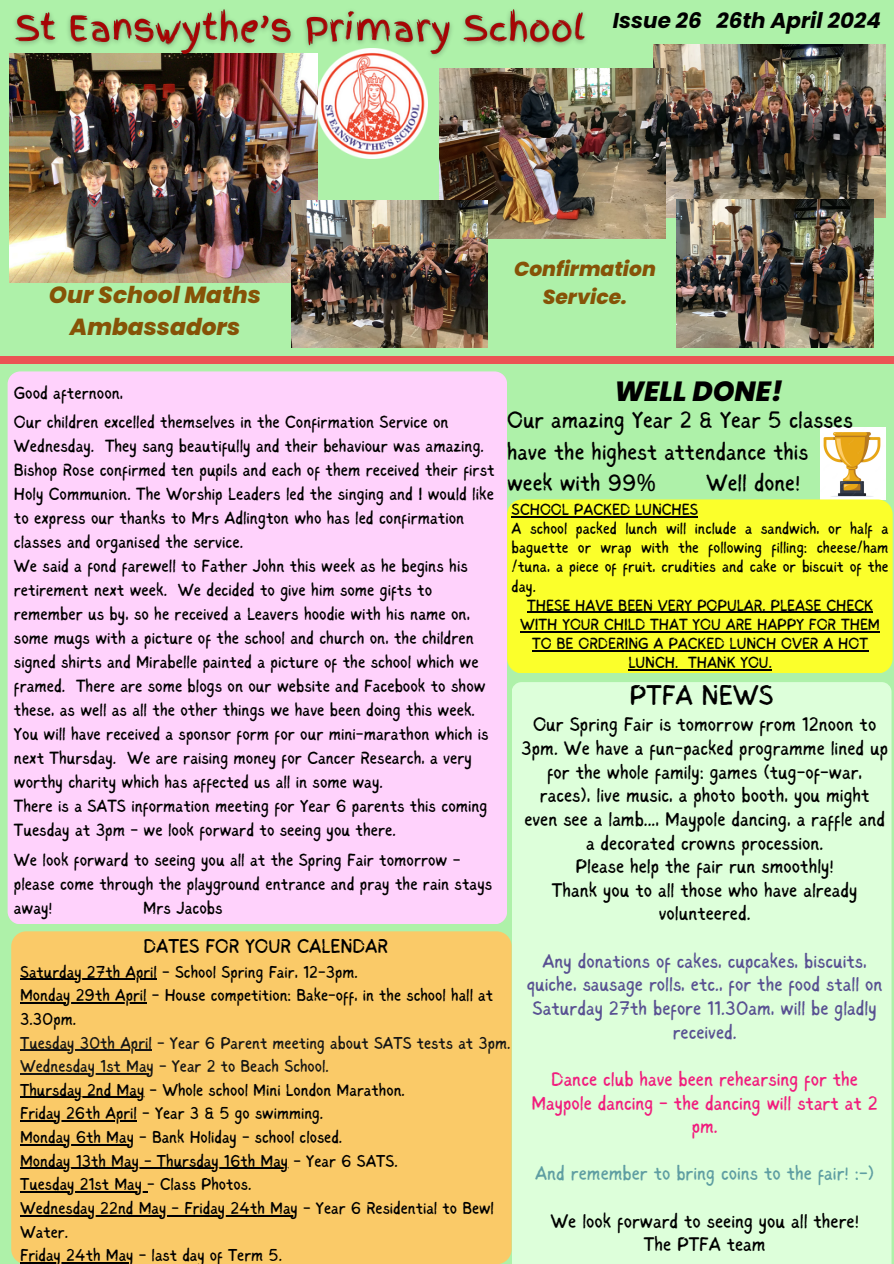
<style>
.page{position:relative;width:894px;height:1264px;background:#fff}
.page>*{position:absolute;margin:0;border:0;box-sizing:border-box;transform-origin:0 0}
.t1{font:28.5px "Sigher";color:#000}
.t2{font:italic 800 27.75px "Poppins";color:#000}
.t3{font:23.7px/31.5px "Sigher";color:#000}
.t4{font:italic 800 23.25px/31.5px "Poppins";color:#865307;text-align:center}
.t5{font:italic 700 21.45px "Poppins";color:#000}
.t6{font:italic 800 20.25px/28.2px "Poppins";color:#865307;text-align:center}
.t7{font:20.1px "Sigher";color:#000}
.t8{font:19.65px/23.7px "Sigher";color:#000;text-align:center}
.t9{font:19.65px/23.7px "Sigher";color:#595192;text-align:center}
.t10{font:19.65px/23.7px "Sigher";color:#f11d7d;text-align:center}
.t11{font:19.65px "Sigher";color:#5f9ea2}
.t12{font:17.7px/24px "Sigher";color:#000}
.t13{font:17.25px/23.7px "Sigher";color:#000}
.t14{font:17.25px/23.7px "Sigher";color:#161615}
.t15{font:16.2px/19.2px "Sigher";color:#000;text-align:justify}
.s1{font-family:"Noto Sans"}
</style>
<div class="page">
<div style="left:0;top:0;width:893px;height:1263px;background:#aef1a9"></div>
<div style="left:0;top:356px;width:893px;height:8px;background:#eb5454"></div>
<img style="left:820px;top:428px;width:65px;height:72px">
<div style="left:11px;top:931px;width:500px;height:332px;background:#faca68;border-radius:15px"></div>
<img style="left:317px;top:66px;width:110px;height:93px">
<div style="left:8px;top:371px;width:499px;height:553px;background:#ffd2fc;border-radius:13px"></div>
<div style="left:511px;top:682px;width:380px;height:581px;background:#ddffda"></div>
<div style="left:507px;top:499px;width:385px;height:174px;background:#fbff2b;border-radius:15px"></div>
<img style="left:10px;top:66px;width:307px;height:217px">
<img style="left:653px;top:44px;width:232px;height:173px">
<img style="left:676px;top:199px;width:197px;height:149px">
<img style="left:439px;top:68px;width:226px;height:170px">
<img style="left:291px;top:201px;width:196px;height:146px">
<hr style="left:20px;top:978px;width:137px;height:1px;background:#000">
<hr style="left:20px;top:1002px;width:127px;height:1px;background:#000">
<hr style="left:20px;top:1049px;width:132px;height:1px;background:#161615">
<hr style="left:20px;top:1073px;width:134px;height:1px;background:#161615">
<hr style="left:20px;top:1096px;width:124px;height:2px;background:#000">
<hr style="left:20px;top:1120px;width:117px;height:1px;background:#000">
<hr style="left:20px;top:1144px;width:114px;height:1px;background:#000">
<hr style="left:20px;top:1167px;width:268px;height:1px;background:#000">
<hr style="left:20px;top:1191px;width:127px;height:1px;background:#000">
<hr style="left:20px;top:1215px;width:278px;height:1px;background:#000">
<hr style="left:20px;top:1262px;width:113px;height:1px;background:#000">
<img style="left:9px;top:9px;width:576px;height:57px">
<hr style="left:511px;top:516px;width:187px;height:1px;background:#000">
<hr style="left:527px;top:612px;width:345px;height:1px;background:#000">
<hr style="left:520px;top:631px;width:359px;height:1px;background:#000">
<hr style="left:532px;top:650px;width:335px;height:1px;background:#000">
<hr style="left:628px;top:669px;width:50px;height:1px;background:#000">
<hr style="left:688px;top:669px;width:83px;height:1px;background:#000">
<p class="t4" style="left:49px;top:279px;width:213px">Our School Maths<br>Ambassadors</p>
<p class="t5" style="left:612px;top:6px;width:269px">Issue 26 26th April 2024</p>
<h3 class="t6" style="left:514px;top:254px;width:143px">Confirmation<br>Service.</h3>
<h4 class="t2" style="left:614px;top:372px;width:170px">WELL DONE!</h4>
<p class="t12" style="left:14px;top:381px;width:111px">Good afternoon,</p>
<p class="t12" style="left:14px;top:411px;width:482px">Our children excelled themselves in the Confirmation Service on Wednesday. They sang beautifully and their behaviour was amazing.<br>Bishop Rose confirmed ten pupils and each of them received their first Holy Communion. The Worship Leaders led the singing and I would like to express our thanks to Mrs Adlington who has led confirmation classes and organised the service.</p>
<p class="t12" style="left:14px;top:555px;width:473px">We said a fond farewell to Father John this week as he begins his retirement next week. We decided to give him some gifts to remember us by, so he received a Leavers hoodie with his name on, some mugs with a picture of the school and church on, the children signed shirts and Mirabelle painted a picture of the school which we framed. There are some blogs on our website and Facebook to show these, as well as all the other things we have been doing this week.</p>
<h2 class="t12" style="left:14px;top:723px;width:476px">You will have received a sponsor form for our mini-marathon which is next Thursday. We are raising money for Cancer Research, a very worthy charity which has affected us all in some way.</h2>
<h5 class="t12" style="left:14px;top:795px;width:475px">There is a SATS information meeting for Year 6 parents this coming<br>Tuesday at 3pm - we look forward to seeing you there.</h5>
<p class="t12" style="left:14px;top:848px;width:479px">We look forward to seeing you all at the Spring Fair tomorrow - please come through the playground entrance and pray the rain stays away!</p>
<h6 class="t3" style="left:507px;top:406px;width:347px">Our amazing Year 2 &amp; Year 5 classes have the highest attendance this week with 99<span class="s1">%</span></h6>
<h6 class="t3" style="left:706px;top:469px;width:95px">Well done!</h6>
<p class="t15" style="left:511px;top:501px;width:188px">SCHOOL PACKED LUNCHES</p>
<p class="t15" style="left:511px;top:520px;width:378px">A school packed lunch will include a sandwich, or half a baguette or wrap with the following filling: cheese/ham /tuna, a piece of fruit, crudities and cake or biscuit of the day.</p>
<p class="t15" style="left:520px;top:596px;width:361px;text-align:center">THESE HAVE BEEN VERY POPULAR. PLEASE CHECK WITH YOUR CHILD THAT YOU ARE HAPPY FOR THEM TO BE ORDERING A PACKED LUNCH OVER A HOT LUNCH. THANK YOU.</p>
<p class="t1" style="left:629px;top:684px;width:145px">PTFA NEWS</p>
<p class="t8" style="left:521px;top:714px;width:368px">Our Spring Fair is tomorrow from 12noon to 3pm. We have a fun-packed programme lined up for the whole family: games (tug-of-war, races), live music, a photo booth, you might even see a lamb..., Maypole dancing, a raffle and a decorated crowns procession.</p>
<p class="t8" style="left:575px;top:855px;width:260px">Please help the fair run smoothly!</p>
<p class="t8" style="left:551px;top:879px;width:307px">Thank you to all those who have already volunteered.</p>
<p class="t9" style="left:526px;top:950px;width:357px">Any donations of cakes, cupcakes, biscuits, quiche, sausage rolls, etc., for the food stall on Saturday 27th before 11.30am, will be gladly received.</p>
<p class="t10" style="left:531px;top:1068px;width:348px">Dance club have been rehearsing for the<br>Maypole dancing - the dancing will start at 2 pm.</p>
<p class="t11" style="left:535px;top:1165px;width:340px">And remember to bring coins to the fair! :-)</p>
<p class="t8" style="left:550px;top:1210px;width:310px">We look forward to seeing you all there!</p>
<p class="t8" style="left:643px;top:1233px;width:123px">The PTFA team</p>
<p class="t12" style="left:143px;top:896px;width:81px">Mrs Jacobs</p>
<p class="t7" style="left:144px;top:937px;width:246px">DATES FOR YOUR CALENDAR</p>
<p class="t13" style="left:20px;top:961px;width:474px">Saturday 27th April - School Spring Fair, 12-3pm.<br>Monday 29th April - House competition: Bake-off, in the school hall at<br>3.30pm.</p>
<p class="t14" style="left:20px;top:1031px;width:491px">Tuesday 30th April - Year 6 Parent meeting about SATS tests at 3pm.<br>Wednesday 1st May - Year 2 to Beach School.</p>
<p class="t13" style="left:20px;top:1079px;width:475px">Thursday 2nd May - Whole school Mini London Marathon.<br>Friday 26th April - Year 3 &amp; 5 go swimming.<br>Monday 6th May - Bank Holiday - school closed.<br>Monday 13th May - Thursday 16th May - Year 6 SATS.<br>Tuesday 21st May - Class Photos.<br>Wednesday 22nd May - Friday 24th May - Year 6 Residential to Bewl Water.<br>Friday 24th May - last day of Term 5.</p>
</div>
